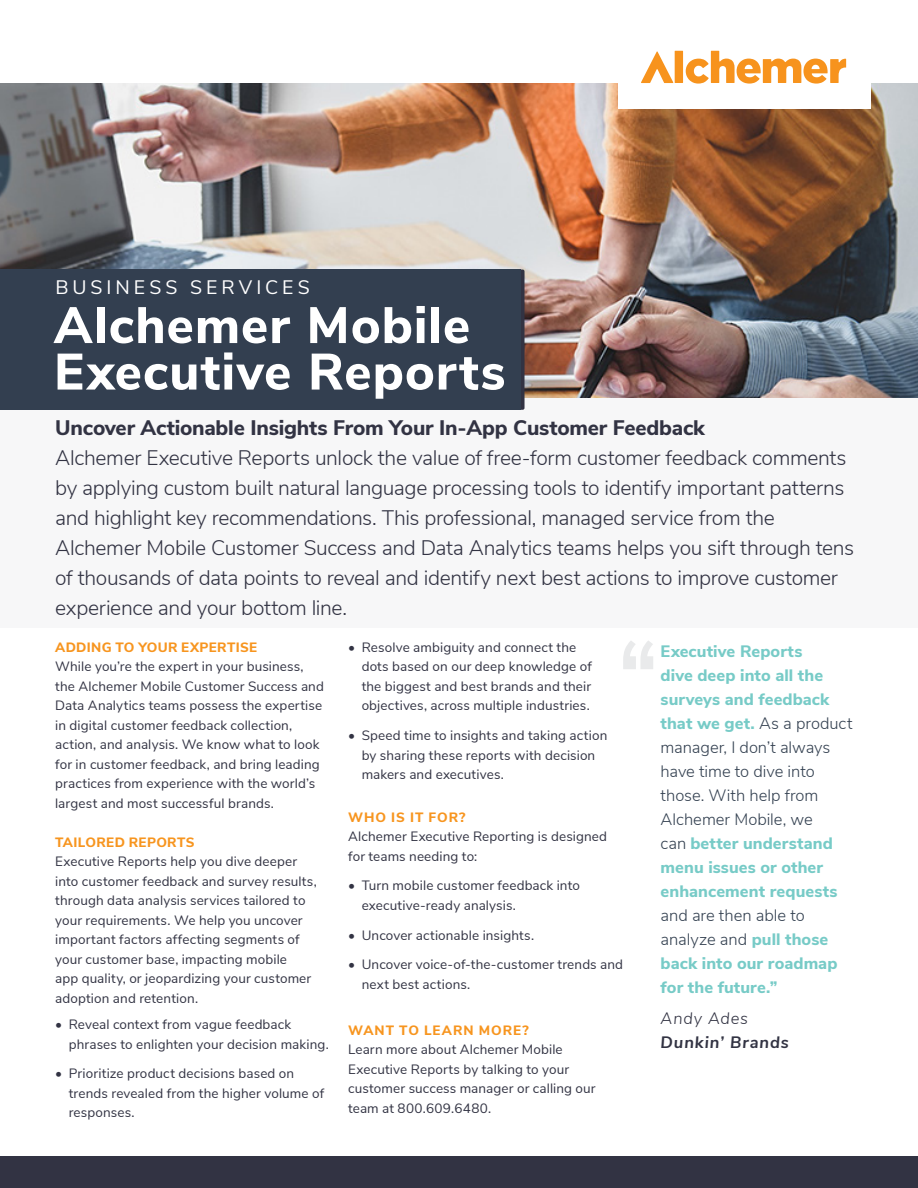
<style>
.page{position:relative;width:918px;height:1188px;background:#fff}
.page>*{position:absolute;margin:0;border:0;box-sizing:border-box;transform-origin:0 0}
.Page_Title{font:800 51px/46.5px "Nunito Sans";letter-spacing:.02em;color:#fff}
.Intro_Paragraph{font:300 21px/30px "Nunito Sans";letter-spacing:-.015em;color:#323343}
.t1{font:19.5px "Nunito Sans";letter-spacing:.205em;color:#fff}
.Alchemer_quote{font:800 16.5px/24px "Nunito Sans";letter-spacing:.005em;color:#77cbc7}
.t2{font:italic 700 16.5px/24px "Nunito Sans";letter-spacing:.055em;color:#323343}
.List_Heading{font:13.5px/19.5px "Nunito Sans";letter-spacing:.01em;color:#323343}
.List_Body{font:13.5px/19.5px "Nunito Sans";letter-spacing:.01em;color:#323343}
.List_Heading-2{font:800 13.5px "Nunito Sans";letter-spacing:.06em;color:#f7951f}
.List_Heading-3{font:800 13.5px "Nunito Sans";letter-spacing:.025em;color:#f7951f}
.s1{font-weight:800}
.s2{font-weight:800;color:#f7951f}
.s3{font-weight:300;color:#344151}
.s4{font-weight:300}
</style>
<div class="page">
<img style="left:0;top:83px;width:918px;height:315px">
<div style="left:0;top:398px;width:918px;height:229px;background:#f7f7f8"></div>
<div style="left:0;top:1156px;width:918px;height:32px;background:#323343"></div>
<svg style="left:520px;top:270px;width:5px;height:140px"></svg>
<div style="left:0;top:270px;width:520px;height:140px;background:#333f50"></div>
<div style="left:619px;top:20px;width:252px;height:88px;background:#fff"></div>
<svg style="left:641px;top:51px;width:205px;height:33px"></svg>
<svg style="left:623px;top:641px;width:30px;height:28px"></svg>
<p class="t1" style="left:56px;top:273px;width:256px">BUSINESS SERVICES</p>
<p class="Page_Title" style="left:54px;top:299px;width:453px">Alchemer Mobile<br>Executive Reports</p>
<p class="Intro_Paragraph" style="left:55px;top:411px;width:801px"><span class="s1">Uncover Actionable Insights From Your In-App Customer Feedback<br></span>Alchemer Executive Reports unlock the value of free-form customer feedback comments by applying custom built natural language processing tools to identify important patterns and highlight key recommendations. This professional, managed service from the Alchemer Mobile Customer Success and Data Analytics teams helps you sift through tens of thousands of data points to reveal and identify next best actions to improve customer experience and your bottom line.</p>
<p class="List_Heading" style="left:55px;top:637px;width:270px"><span class="s2">ADDING TO YOUR EXPERTISE<br></span>While you’re the expert in your business, the Alchemer Mobile Customer Success and Data Analytics teams possess the expertise in digital customer feedback collection, action, and analysis. We know what to look for in customer feedback, and bring leading practices from experience with the world’s largest and most successful brands.</p>
<p class="List_Heading-3" style="left:55px;top:832px;width:141px">TAILORED REPORTS</p>
<p class="List_Heading" style="left:55px;top:851px;width:263px">Executive Reports help you dive deeper into customer feedback and survey results, through data analysis services tailored to your requirements. We help you uncover important factors affecting segments of your customer base, impacting mobile<br>app quality, or jeopardizing your customer adoption and retention.</p>
<p class="List_Body" style="left:69px;top:1014px;width:262px;text-indent:-14px">• Reveal context from vague feedback phrases to enlighten your decision making.</p>
<p class="List_Body" style="left:69px;top:1063px;width:257px;text-indent:-14px">• Prioritize product decisions based on trends revealed from the higher volume of responses.</p>
<p class="List_Body" style="left:362px;top:637px;width:232px;text-indent:-14px">• Resolve ambiguity and connect the dots based on our deep knowledge of the biggest and best brands and their objectives, across multiple industries.</p>
<p class="List_Body" style="left:362px;top:725px;width:247px;text-indent:-14px">• Speed time to insights and taking action by sharing these reports with decision makers and executives.</p>
<p class="List_Heading-2" style="left:348px;top:807px;width:119px">WHO IS IT FOR?</p>
<p class="List_Body" style="left:348px;top:826px;width:260px">Alchemer Executive Reporting is designed for teams needing to:</p>
<p class="List_Body" style="left:362px;top:875px;width:220px;text-indent:-14px">• Turn mobile customer feedback into executive-ready analysis.</p>
<p class="List_Body" style="left:348px;top:924px;width:187px">• Uncover actionable insights.</p>
<p class="List_Body" style="left:362px;top:954px;width:263px;text-indent:-14px">• Uncover voice-of-the-customer trends and next best actions.</p>
<p class="List_Heading-2" style="left:348px;top:1020px;width:182px">WANT TO LEARN MORE?</p>
<p class="List_Heading" style="left:348px;top:1039px;width:249px">Learn more about Alchemer Mobile Executive Reports by talking to your customer success manager or calling our team at 800.609.6480.</p>
<p class="Alchemer_quote" style="left:661px;top:638px;width:193px">Executive Reports<br>dive deep into all the surveys and feedback that we get. <span class="s3">As a product manager, I don’t always have time to dive into those. With help from<br>Alchemer Mobile, we<br>can</span> better understand menu issues or other enhancement requests <span class="s3">and are then able to analyze and</span> pull those back into our roadmap for the future.”</p>
<p class="t2" style="left:661px;top:1005px;width:130px"><span class="s4">Andy Ades<br></span>Dunkin’ Brands</p>
</div>
